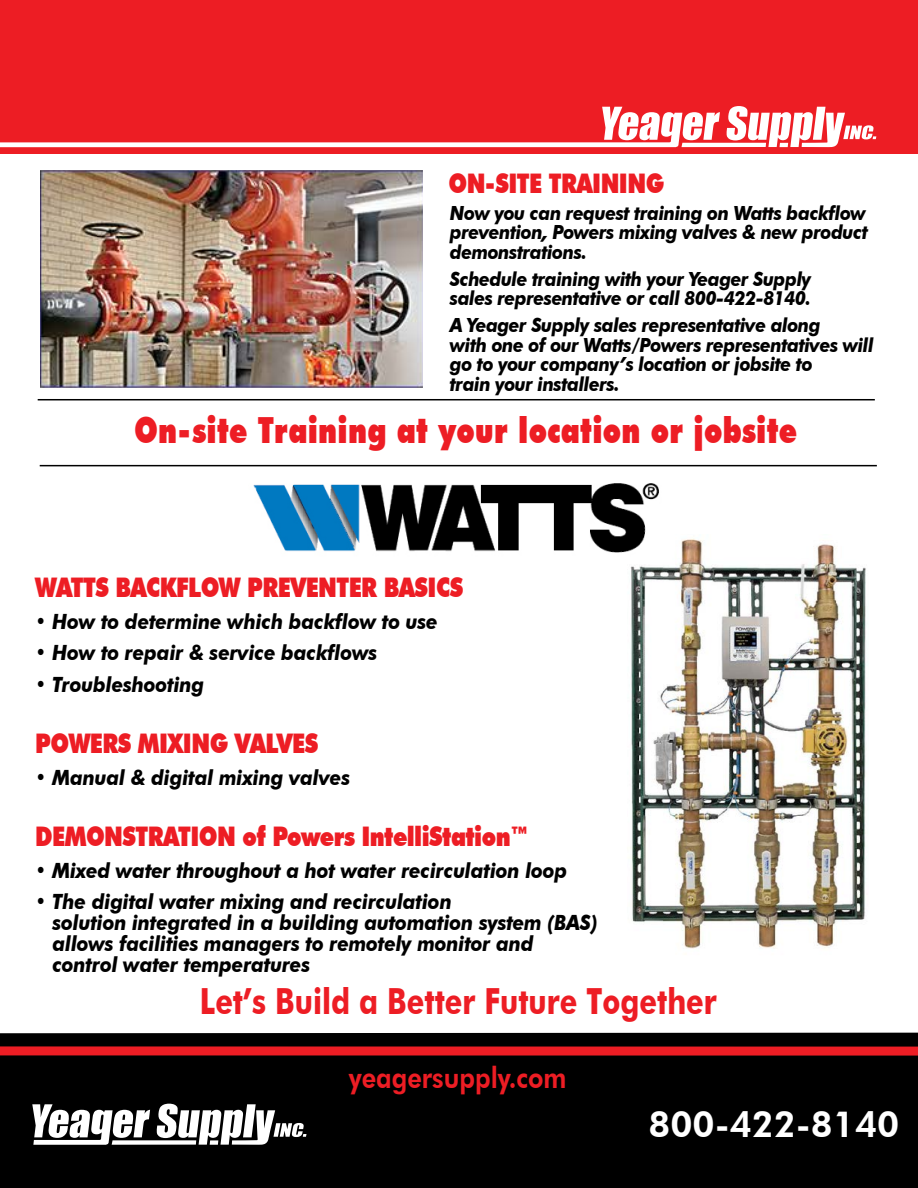
<style>
.page{position:relative;width:918px;height:1188px;background:#fff}
.page>*{position:absolute;margin:0;border:0;box-sizing:border-box;transform-origin:0 0}
.t1{font:900 36px "Futura BT";letter-spacing:.01em;color:#ed1d24;scale:.79 1}
.t2{font:700 36px "Futura BT";color:#ed1d24;scale:.8 1}
.t3{font:800 36px "Futura BT";color:#fff}
.t4{font:800 29.1px "Futura BT";color:#ed1d24;scale:.87 1}
.t5{font:900 27px "Futura BT";letter-spacing:-.025em;color:#ed1d24;scale:.82 1}
.t6{font:italic 700 21px/21px "Futura BT";letter-spacing:-.01em;color:#000;scale:.92 1}
.t7{font:italic 700 19.5px/19.5px "Futura BT";letter-spacing:-.025em;color:#000;scale:.92 1}
</style>
<div class="page">
<div style="left:0;top:0;width:918px;height:154px;background:#ed1d24"></div>
<svg style="left:0;top:106px;width:876px;height:42px"></svg>
<div style="left:0;top:1033px;width:918px;height:155px;background:#000"></div>
<div style="left:0;top:1046px;width:918px;height:10px;background:#ed1d24"></div>
<svg style="left:32px;top:1104px;width:275px;height:48px"></svg>
<hr style="left:38px;top:399px;width:837px;height:1px;background:#000">
<hr style="left:40px;top:465px;width:837px;height:1px;background:#000">
<img style="left:630px;top:538px;width:236px;height:411px">
<img style="left:40px;top:171px;width:383px;height:217px">
<img style="left:253px;top:483px;width:419px;height:79px">
<p class="t5" style="left:448px;top:167px;width:265px">ON-SITE TRAINING</p>
<p class="t7" style="left:450px;top:203px;width:456px;text-align:justify">Now you can request training on Watts backflow prevention, Powers mixing valves &amp; new product demonstrations.</p>
<p class="t7" style="left:450px;top:269px;width:394px">Schedule training with your Yeager Supply sales representative or call 800-422-8140.</p>
<p class="t7" style="left:450px;top:315px;width:462px">A Yeager Supply sales representative along<br>with one of our Watts/Powers representatives will go to your company’s location or jobsite to<br>train your installers.</p>
<h1 class="t1" style="left:134px;top:408px;width:841px">On-site Training at your location or jobsite</h1>
<p class="t5" style="left:35px;top:571px;width:524px">WATTS BACKFLOW PREVENTER BASICS</p>
<p class="t6" style="left:35px;top:611px;width:439px">• How to determine which backflow to use</p>
<p class="t6" style="left:35px;top:642px;width:373px">• How to repair &amp; service backflows</p>
<p class="t6" style="left:35px;top:674px;width:185px">• Troubleshooting</p>
<p class="t5" style="left:35px;top:727px;width:347px">POWERS MIXING VALVES</p>
<p class="t6" style="left:35px;top:767px;width:344px">• Manual &amp; digital mixing valves</p>
<p class="t5" style="left:35px;top:820px;width:603px">DEMONSTRATION of Powers IntelliStation™</p>
<p class="t6" style="left:35px;top:860px;width:580px">• Mixed water throughout a hot water recirculation loop</p>
<p class="t6" style="left:52px;top:891px;width:594px;text-indent:-17px">• The digital water mixing and recirculation<br>solution integrated in a building automation system (BAS) allows facilities managers to remotely monitor and control water temperatures</p>
<h1 class="t2" style="left:200px;top:979px;width:647px">Let’s Build a Better Future Together</h1>
<h2 class="t4" style="left:349px;top:1060px;width:252px">yeagersupply.com</h2>
<h1 class="t3" style="left:648px;top:1102px;width:252px">800-422-8140</h1>
</div>
